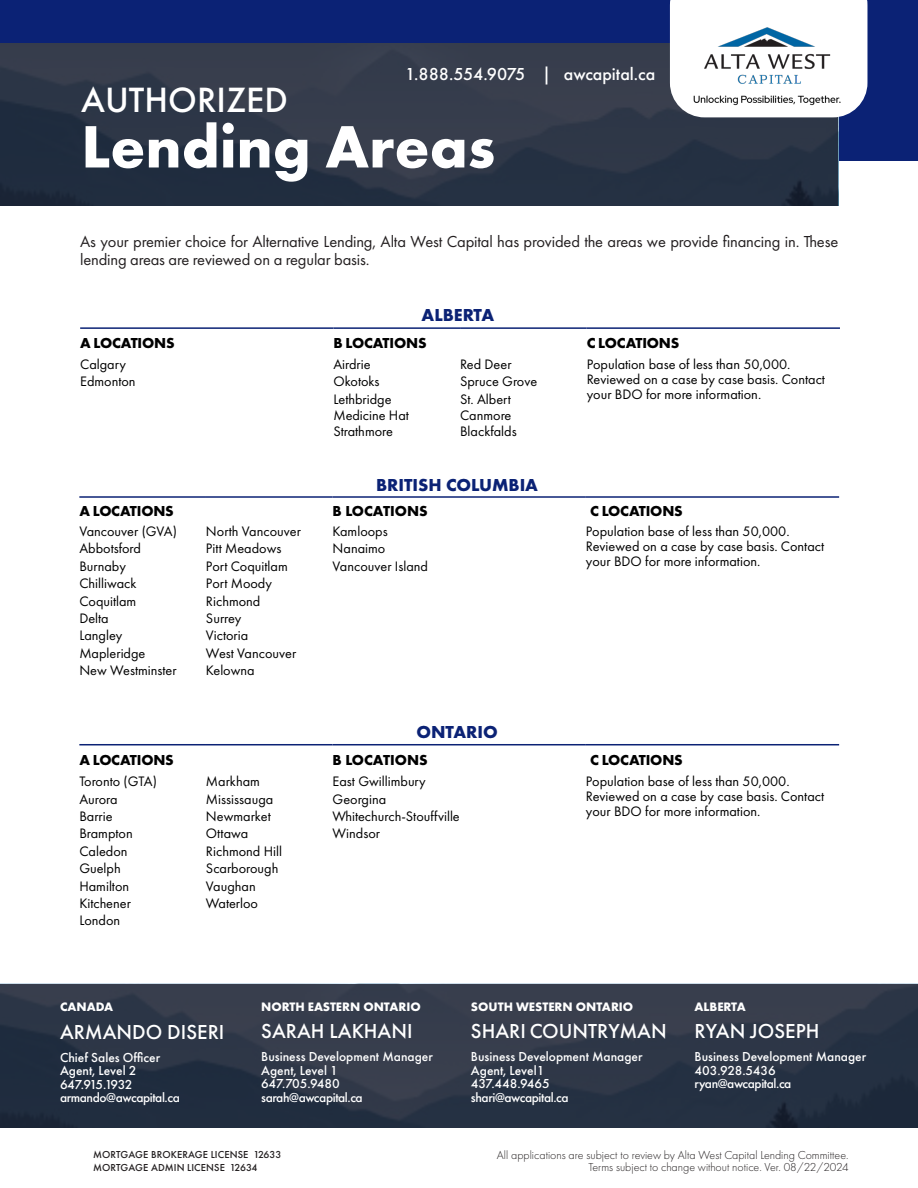
<style>
.page{position:relative;width:918px;height:1188px;background:#fff}
.page>*{position:absolute;margin:0;border:0;box-sizing:border-box;transform-origin:0 0}
.Page_Number{font:700 61.95px "Futura PT";color:#fff}
.Page_Number-2{font:500 36.45px "Futura PT";color:#fff}
.Page_Number-3{font:500 21px "Futura PT";color:#fff}
.Bullets{font:700 18px "Futura PT";color:#0b2275}
.t1{font:500 18px "Futura PT";color:#fff}
.Description{font:16.5px/18px "Futura PT";letter-spacing:-.01em;color:#231f20}
.t2{font:700 15px "Futura PT";letter-spacing:-.01em;color:#000}
.t3{font:14.25px/15px "Futura PT";color:#000}
.Page_Number-4{font:500 13.5px/13.5px "Futura PT";color:#fff}
.Page_Number-5{font:500 13.5px/13.5px "Futura PT";letter-spacing:-.03em;color:#fff}
.Page_Number-6{font:700 12.75px "Futura PT";color:#fff}
.Footer_Body_4{font:300 12px/12px "Futura PT";color:#231f20;text-align:right}
.Footer_Body_3{font:500 10.5px "Futura PT";letter-spacing:.01em;color:#231f20}
</style>
<div class="page">
<div style="left:0;top:0;width:918px;height:161px;background:#0b2275"></div>
<svg style="left:0;top:44px;width:838px;height:162px;background:#2d3646"></svg>
<div style="left:670px;top:0;width:197px;height:117px;background:#fff"></div>
<hr style="left:80px;top:327px;width:253px;height:2px;background:#0b2275">
<hr style="left:333px;top:327px;width:127px;height:2px;background:#0b2275">
<hr style="left:460px;top:327px;width:127px;height:2px;background:#0b2275">
<hr style="left:587px;top:327px;width:253px;height:2px;background:#0b2275">
<hr style="left:79px;top:496px;width:127px;height:2px;background:#0b2275">
<hr style="left:206px;top:496px;width:127px;height:2px;background:#0b2275">
<hr style="left:333px;top:496px;width:253px;height:2px;background:#0b2275">
<hr style="left:586px;top:496px;width:253px;height:2px;background:#0b2275">
<hr style="left:79px;top:744px;width:127px;height:1px;background:#0b2275">
<hr style="left:206px;top:744px;width:127px;height:1px;background:#0b2275">
<hr style="left:333px;top:744px;width:253px;height:1px;background:#0b2275">
<hr style="left:586px;top:744px;width:253px;height:1px;background:#0b2275">
<svg style="left:0;top:984px;width:918px;height:143px;background:#2c3546"></svg>
<img style="left:692px;top:22px;width:148px;height:84px">
<p class="t1" style="left:405px;top:63px;width:252px">1.888.554.9075 | awcapital.ca</p>
<p class="Page_Number-2" style="left:81px;top:78px;width:208px">AUTHORIZED</p>
<p class="Page_Number" style="left:81px;top:107px;width:416px">Lending Areas</p>
<p class="Description" style="left:80px;top:232px;width:760px">As your premier choice for Alternative Lending, Alta West Capital has provided the areas we provide financing in. These lending areas are reviewed on a regular basis.</p>
<p class="Bullets" style="left:422px;top:304px;width:74px">ALBERTA</p>
<p class="t2" style="left:80px;top:333px;width:96px">A LOCATIONS</p>
<p class="t2" style="left:333px;top:333px;width:95px">B LOCATIONS</p>
<p class="t2" style="left:587px;top:333px;width:94px">C LOCATIONS</p>
<p class="t3" style="left:80px;top:357px;width:47px">Calgary</p>
<p class="t3" style="left:333px;top:357px;width:39px">Airdrie</p>
<p class="t3" style="left:460px;top:357px;width:53px">Red Deer</p>
<p class="t3" style="left:587px;top:357px;width:240px">Population base of less than 50,000.<br>Reviewed on a case by case basis. Contact your BDO for more information.</p>
<p class="t3" style="left:80px;top:374px;width:57px">Edmonton</p>
<p class="t3" style="left:333px;top:374px;width:48px">Okotoks</p>
<p class="t3" style="left:460px;top:374px;width:79px">Spruce Grove</p>
<p class="t3" style="left:333px;top:391px;width:60px">Lethbridge</p>
<p class="t3" style="left:460px;top:391px;width:52px">St. Albert</p>
<p class="t3" style="left:333px;top:408px;width:77px">Medicine Hat</p>
<p class="t3" style="left:460px;top:408px;width:53px">Canmore</p>
<p class="t3" style="left:333px;top:424px;width:61px">Strathmore</p>
<p class="t3" style="left:460px;top:424px;width:58px">Blackfalds</p>
<p class="Bullets" style="left:376px;top:473px;width:163px">BRITISH COLUMBIA</p>
<p class="t2" style="left:79px;top:501px;width:96px">A LOCATIONS</p>
<p class="t2" style="left:333px;top:501px;width:97px">B LOCATIONS</p>
<p class="t2" style="left:590px;top:501px;width:94px">C LOCATIONS</p>
<p class="t3" style="left:79px;top:524px;width:99px">Vancouver (GVA)</p>
<p class="t3" style="left:206px;top:524px;width:96px">North Vancouver</p>
<p class="t3" style="left:333px;top:524px;width:57px">Kamloops</p>
<p class="t3" style="left:586px;top:524px;width:240px">Population base of less than 50,000.<br>Reviewed on a case by case basis. Contact your BDO for more information.</p>
<p class="t3" style="left:79px;top:541px;width:63px">Abbotsford</p>
<p class="t3" style="left:206px;top:541px;width:77px">Pitt Meadows</p>
<p class="t3" style="left:333px;top:541px;width:54px">Nanaimo</p>
<p class="t3" style="left:79px;top:558px;width:48px">Burnaby</p>
<p class="t3" style="left:206px;top:558px;width:83px">Port Coquitlam</p>
<p class="t3" style="left:333px;top:558px;width:97px">Vancouver Island</p>
<p class="t3" style="left:79px;top:576px;width:59px">Chilliwack</p>
<p class="t3" style="left:206px;top:576px;width:68px">Port Moody</p>
<p class="t3" style="left:79px;top:594px;width:59px">Coquitlam</p>
<p class="t3" style="left:206px;top:594px;width:56px">Richmond</p>
<p class="t3" style="left:79px;top:611px;width:31px">Delta</p>
<p class="t3" style="left:206px;top:611px;width:37px">Surrey</p>
<p class="t3" style="left:79px;top:628px;width:45px">Langley</p>
<p class="t3" style="left:206px;top:628px;width:44px">Victoria</p>
<p class="t3" style="left:79px;top:645px;width:68px">Mapleridge</p>
<p class="t3" style="left:206px;top:645px;width:92px">West Vancouver</p>
<p class="t3" style="left:79px;top:663px;width:99px">New Westminster</p>
<p class="t3" style="left:206px;top:663px;width:50px">Kelowna</p>
<p class="Bullets" style="left:416px;top:721px;width:83px">ONTARIO</p>
<p class="t2" style="left:79px;top:750px;width:96px">A LOCATIONS</p>
<p class="t2" style="left:333px;top:750px;width:97px">B LOCATIONS</p>
<p class="t2" style="left:590px;top:750px;width:94px">C LOCATIONS</p>
<p class="t3" style="left:79px;top:774px;width:79px">Toronto (GTA)</p>
<p class="t3" style="left:206px;top:774px;width:55px">Markham</p>
<p class="t3" style="left:333px;top:774px;width:95px">East Gwillimbury</p>
<p class="t3" style="left:586px;top:774px;width:240px">Population base of less than 50,000.<br>Reviewed on a case by case basis. Contact your BDO for more information.</p>
<p class="t3" style="left:79px;top:791px;width:40px">Aurora</p>
<p class="t3" style="left:206px;top:791px;width:69px">Mississauga</p>
<p class="t3" style="left:333px;top:791px;width:55px">Georgina</p>
<p class="t3" style="left:79px;top:809px;width:35px">Barrie</p>
<p class="t3" style="left:206px;top:809px;width:66px">Newmarket</p>
<p class="t3" style="left:333px;top:809px;width:129px">Whitechurch-Stouffville</p>
<p class="t3" style="left:79px;top:826px;width:55px">Brampton</p>
<p class="t3" style="left:206px;top:826px;width:44px">Ottawa</p>
<p class="t3" style="left:333px;top:826px;width:49px">Windsor</p>
<p class="t3" style="left:79px;top:844px;width:50px">Caledon</p>
<p class="t3" style="left:206px;top:844px;width:78px">Richmond Hill</p>
<p class="t3" style="left:79px;top:861px;width:43px">Guelph</p>
<p class="t3" style="left:206px;top:861px;width:74px">Scarborough</p>
<p class="t3" style="left:79px;top:878px;width:51px">Hamilton</p>
<p class="t3" style="left:206px;top:878px;width:51px">Vaughan</p>
<p class="t3" style="left:79px;top:896px;width:53px">Kitchener</p>
<p class="t3" style="left:206px;top:896px;width:54px">Waterloo</p>
<p class="t3" style="left:79px;top:913px;width:42px">London</p>
<p class="Page_Number-6" style="left:60px;top:998px;width:55px">CANADA</p>
<p class="Page_Number-3" style="left:60px;top:1019px;width:166px">ARMANDO DISERI</p>
<p class="Page_Number-4" style="left:60px;top:1050px;width:102px">Chief Sales Officer</p>
<p class="Page_Number-4" style="left:60px;top:1064px;width:78px">Agent, Level 2</p>
<p class="Page_Number-5" style="left:60px;top:1077px;width:121px">647.915.1932 armando@awcapital.ca</p>
<p class="Page_Number-6" style="left:261px;top:998px;width:161px">NORTH EASTERN ONTARIO</p>
<p class="Page_Number-3" style="left:261px;top:1019px;width:153px">SARAH LAKHANI</p>
<p class="Page_Number-4" style="left:261px;top:1050px;width:173px">Business Development Manager</p>
<p class="Page_Number-5" style="left:261px;top:1064px;width:103px">Agent, Level 1<br>647.705.9480 sarah@awcapital.ca</p>
<p class="Footer_Body_3" style="left:93px;top:1149px;width:190px">MORTGAGE BROKERAGE LICENSE 12633</p>
<p class="Footer_Body_3" style="left:93px;top:1161px;width:166px">MORTGAGE ADMIN LICENSE 12634</p>
<p class="Page_Number-6" style="left:471px;top:998px;width:164px">SOUTH WESTERN ONTARIO</p>
<p class="Page_Number-3" style="left:471px;top:1019px;width:197px">SHARI COUNTRYMAN</p>
<p class="Page_Number-4" style="left:471px;top:1050px;width:173px">Business Development Manager</p>
<p class="Page_Number-5" style="left:471px;top:1064px;width:99px">Agent, Level1<br>437.448.9465 shari@awcapital.ca</p>
<p class="Page_Number-6" style="left:695px;top:998px;width:53px">ALBERTA</p>
<p class="Page_Number-3" style="left:695px;top:1019px;width:126px">RYAN JOSEPH</p>
<p class="Page_Number-4" style="left:695px;top:1050px;width:173px">Business Development Manager<br>403.928.5436 ryan@awcapital.ca</p>
<p class="Footer_Body_4" style="left:497px;top:1149px;width:353px">All applications are subject to review by Alta West Capital Lending Committee.<br>Terms subject to change without notice. Ver. 08/22/2024</p>
</div>
